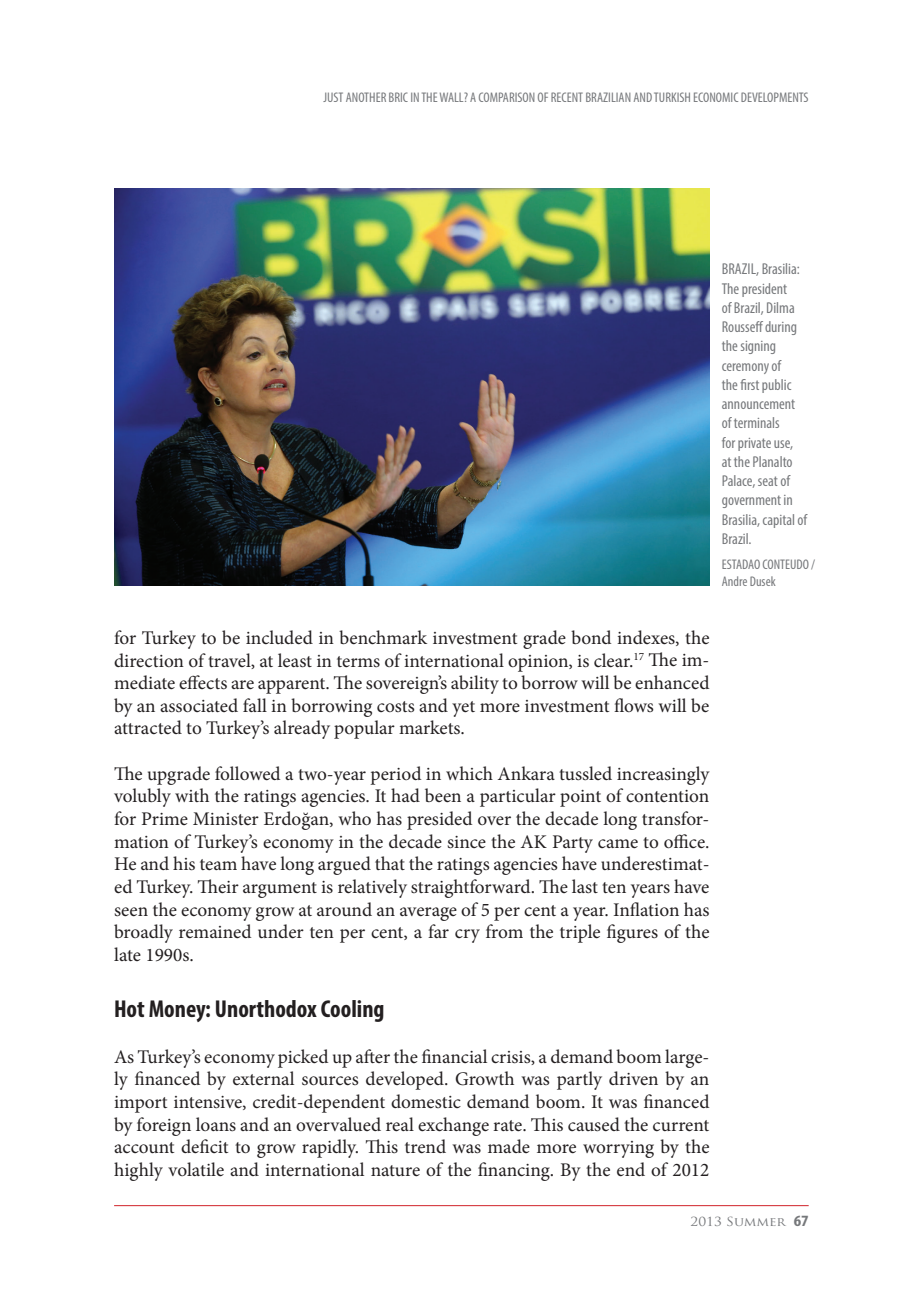
<style>
.page{position:relative;width:898px;height:1290px;background:#fff}
.page>*{position:absolute;margin:0;border:0;box-sizing:border-box;transform-origin:0 0}
.t1{font:700 condensed 24.5px "Myriad Pro";color:#231f20}
.t2{font:19.25px/22.6px "Minion Pro";color:#231f20;text-align:justify}
.t3{font:condensed 15.75px/19.2px "Myriad Pro";color:#76787b}
.t4{font:condensed 14px/17.5px "Myriad Pro";color:#76787b}
.t5{font:12.25px "Trajan Pro";color:#76787b;scale:1.11 1}
.s1{font-family:"Myriad Pro";font-weight:700;font-stretch:condensed;font-size:15.75px}
</style>
<div class="page">
<hr style="left:114px;top:1205px;width:695px;height:1px;background:#d1232a">
<img style="left:114px;top:189px;width:595px;height:396px">
<p class="t4" style="left:323px;top:89px;width:487px">JUST ANOTHER BRIC IN THE WALL? A COMPARISON OF RECENT BRAZILIAN AND TURKISH ECONOMIC DEVELOPMENTS</p>
<p class="t3" style="left:722px;top:259px;width:87px">BRAZIL, Brasilia:<br>The president<br>of Brazil, Dilma<br>Rousseff during the signing ceremony of<br>the first public announcement of terminals<br>for private use,<br>at the Planalto<br>Palace, seat of government in<br>Brasilia, capital of<br>Brazil.</p>
<p class="t4" style="left:722px;top:555px;width:95px">ESTADAO CONTEUDO /<br>Andre Dusek</p>
<p class="t2" style="left:114px;top:626px;width:597px">for Turkey to be included in benchmark investment grade bond indexes, the direction of travel, at least in terms of international opinion, is clear.<sup>17</sup> The im&shy;mediate effects are apparent. The sovereign’s ability to borrow will be enhanced by an associated fall in borrowing costs and yet more investment flows will be attracted to Turkey’s already popular markets.</p>
<p class="t2" style="left:114px;top:762px;width:597px">The upgrade followed a two-year period in which Ankara tussled increasingly volubly with the ratings agencies. It had been a particular point of contention for Prime Minister Erdoğan, who has presided over the decade long transfor&shy;mation of Turkey’s economy in the decade since the AK Party came to office.<br>He and his team have long argued that the ratings agencies have underestimat&shy;ed Turkey. Their argument is relatively straightforward. The last ten years have seen the economy grow at around an average of 5 per cent a year. Inflation has broadly remained under ten per cent, a far cry from the triple figures of the late 1990s.</p>
<p class="t1" style="left:114px;top:994px;width:272px">Hot Money: Unorthodox Cooling</p>
<p class="t2" style="left:114px;top:1045px;width:597px">As Turkey’s economy picked up after the financial crisis, a demand boom large&shy;ly financed by external sources developed. Growth was partly driven by an import intensive, credit-dependent domestic demand boom. It was financed by foreign loans and an overvalued real exchange rate. This caused the current account deficit to grow rapidly. This trend was made more worrying by the highly volatile and international nature of the financing. By the end of 2012</p>
<p class="t5" style="left:691px;top:1213px;width:108px">2013 SUMMER <span class="s1">67</span></p>
</div>
